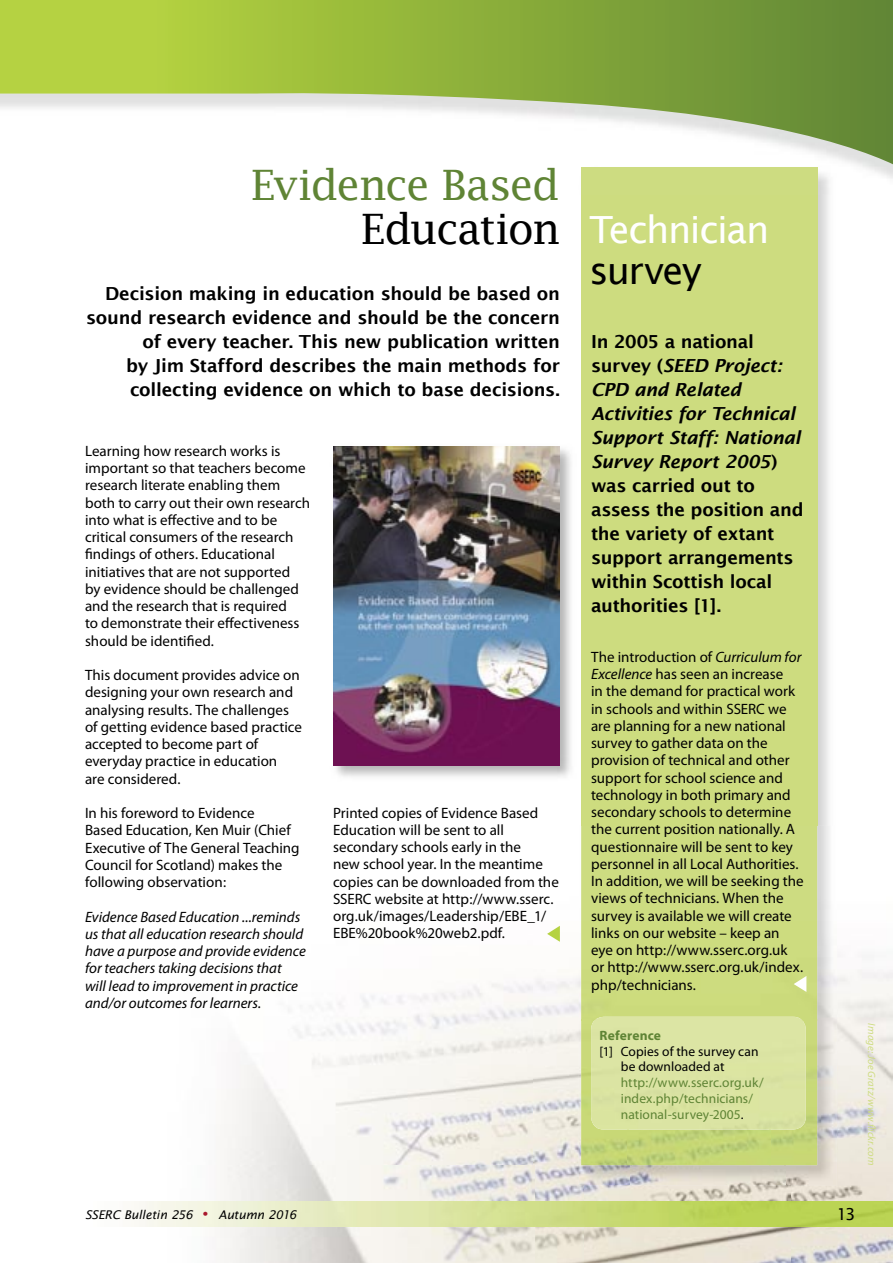
<style>
.page{position:relative;width:893px;height:1263px;background:#fff}
.page>*{position:absolute;margin:0;border:0;box-sizing:border-box;transform-origin:0 0}
.t1{font:42px "Lucida Fax";letter-spacing:-.035em;color:#5f8435}
.t2{font:42px "Lucida Fax";letter-spacing:-.04em;color:#000}
.t3{font:37.5px "Lucida Sans";letter-spacing:-.04em;color:#fff}
.t4{font:37.5px "Lucida Sans";letter-spacing:-.035em;color:#000}
.t5{font:600 18px/24px "Lucida Sans";letter-spacing:-.015em;color:#000}
.t6{font:16.5px "Lucida Sans";color:#000}
.t7{font:15px/17.2px "Myriad Pro";color:#000}
.t8{font:italic 15px/17.2px "Myriad Pro";color:#000}
.t9{font:13.5px/15.8px "Myriad Pro";letter-spacing:.005em;color:#5f8435}
.t10{font:13.5px/15.8px "Myriad Pro";letter-spacing:.005em;color:#000}
.t11{font:700 13.5px "Myriad Pro";letter-spacing:.01em;color:#5f8435}
.t12{font:italic 12px "Lucida Sans";letter-spacing:-.01em;color:#000}
.t13{font:italic 10.5px "Myriad Pro";letter-spacing:.01em;color:#cedc81}
.s1{font-style:italic}
.s2{color:#000}
.s3{font-style:normal;font-size:28.5px;color:#a9192d}
</style>
<div class="page">
<img style="left:220px;top:925px;width:365px;height:338px">
<img style="left:791px;top:969px;width:102px;height:294px">
<img style="left:585px;top:1185px;width:206px;height:78px">
<img style="left:817px;top:194px;width:12px;height:632px">
<img style="left:579px;top:925px;width:51px;height:260px">
<img style="left:786px;top:826px;width:51px;height:359px">
<img style="left:630px;top:1165px;width:156px;height:20px">
<div style="left:581px;top:194px;width:236px;height:632px;background:#cddc7f"></div>
<div style="left:581px;top:826px;width:236px;height:193px;background:#cddc81"></div>
<img style="left:581px;top:1019px;width:47px;height:146px">
<img style="left:770px;top:1019px;width:47px;height:146px">
<img style="left:628px;top:1129px;width:142px;height:36px">
<div style="left:591px;top:1017px;width:215px;height:112px;background:#dbe4a3;border-radius:13px"></div>
<img style="left:134px;top:1201px;width:759px;height:26px">
<svg style="left:0;top:0;width:893px;height:173px"></svg>
<svg style="left:794px;top:976px;width:12px;height:16px"></svg>
<img style="left:333px;top:449px;width:238px;height:328px">
<img style="left:333px;top:446px;width:227px;height:319px">
<svg style="left:547px;top:926px;width:13px;height:16px"></svg>
<h1 class="t1" style="left:251px;top:161px;width:310px">Evidence Based</h1>
<h1 class="t2" style="left:361px;top:204px;width:201px">Education</h1>
<p class="t5" style="left:86px;top:282px;width:475px;text-align:right">Decision making in education should be based on sound research evidence and should be the concern of every teacher. This new publication written<br>by Jim Stafford describes the main methods for collecting evidence on which to base decisions.</p>
<p class="t7" style="left:85px;top:442px;width:227px">Learning how research works is important so that teachers become research literate enabling them both to carry out their own research into what is effective and to be critical consumers of the research findings of others. Educational initiatives that are not supported<br>by evidence should be challenged and the research that is required<br>to demonstrate their effectiveness should be identified.</p>
<p class="t7" style="left:85px;top:667px;width:218px">This document provides advice on designing your own research and analysing results. The challenges of getting evidence based practice accepted to become part of everyday practice in education<br>are considered.</p>
<p class="t7" style="left:85px;top:805px;width:216px">In his foreword to Evidence<br>Based Education, Ken Muir (Chief<br>Executive of The General Teaching<br>Council for Scotland) makes the following observation:</p>
<p class="t8" style="left:85px;top:908px;width:222px">Evidence Based Education ...reminds us that all education research should have a purpose and provide evidence for teachers taking decisions that will lead to improvement in practice and/or outcomes for learners.</p>
<p class="t7" style="left:333px;top:804px;width:227px">Printed copies of Evidence Based<br>Education will be sent to all secondary schools early in the<br>new school year. In the meantime copies can be downloaded from the<br>SSERC website at http://www.sserc. org.uk/images/Leadership/EBE_1/<br>EBE%20book%20web2.pdf.</p>
<h2 class="t3" style="left:590px;top:209px;width:181px">Technician</h2>
<h2 class="t4" style="left:590px;top:249px;width:114px">survey</h2>
<p class="t5" style="left:591px;top:329px;width:214px">In 2005 a national survey (<span class="s1">SEED Project:<br>CPD and Related<br>Activities for Technical<br>Support Staff: National<br>Survey Report 2005</span>) was carried out to assess the position and the variety of extant support arrangements within Scottish local authorities [1].</p>
<p class="t7" style="left:591px;top:648px;width:214px">The introduction of <span class="s1">Curriculum for<br>Excellence</span> has seen an increase<br>in the demand for practical work in schools and within SSERC we are planning for a new national survey to gather data on the provision of technical and other support for school science and technology in both primary and secondary schools to determine the current position nationally. A questionnaire will be sent to key personnel in all Local Authorities.<br>In addition, we will be seeking the views of technicians. When the survey is available we will create links on our website – keep an eye on http://www.sserc.org.uk or http://www.sserc.org.uk/index. php/technicians.</p>
<p class="t11" style="left:600px;top:1028px;width:63px">Reference</p>
<p class="t10" style="left:621px;top:1043px;width:139px;text-indent:-21px">[1] Copies of the survey can be downloaded at</p>
<p class="t9" style="left:621px;top:1075px;width:144px">http://www.sserc.org.uk/ index.php/technicians/ national-survey-2005<span class="s2">.</span></p>
<p class="t13" style="left:877px;top:1023px;width:143px;rotate:90deg">Image: Joe Gratz/www.flickr.com</p>
<p class="t12" style="left:85px;top:1208px;width:213px">SSERC Bulletin 256 <span class="s3">•</span> Autumn 2016</p>
<p class="t6" style="left:837px;top:1204px;width:20px">13</p>
</div>
